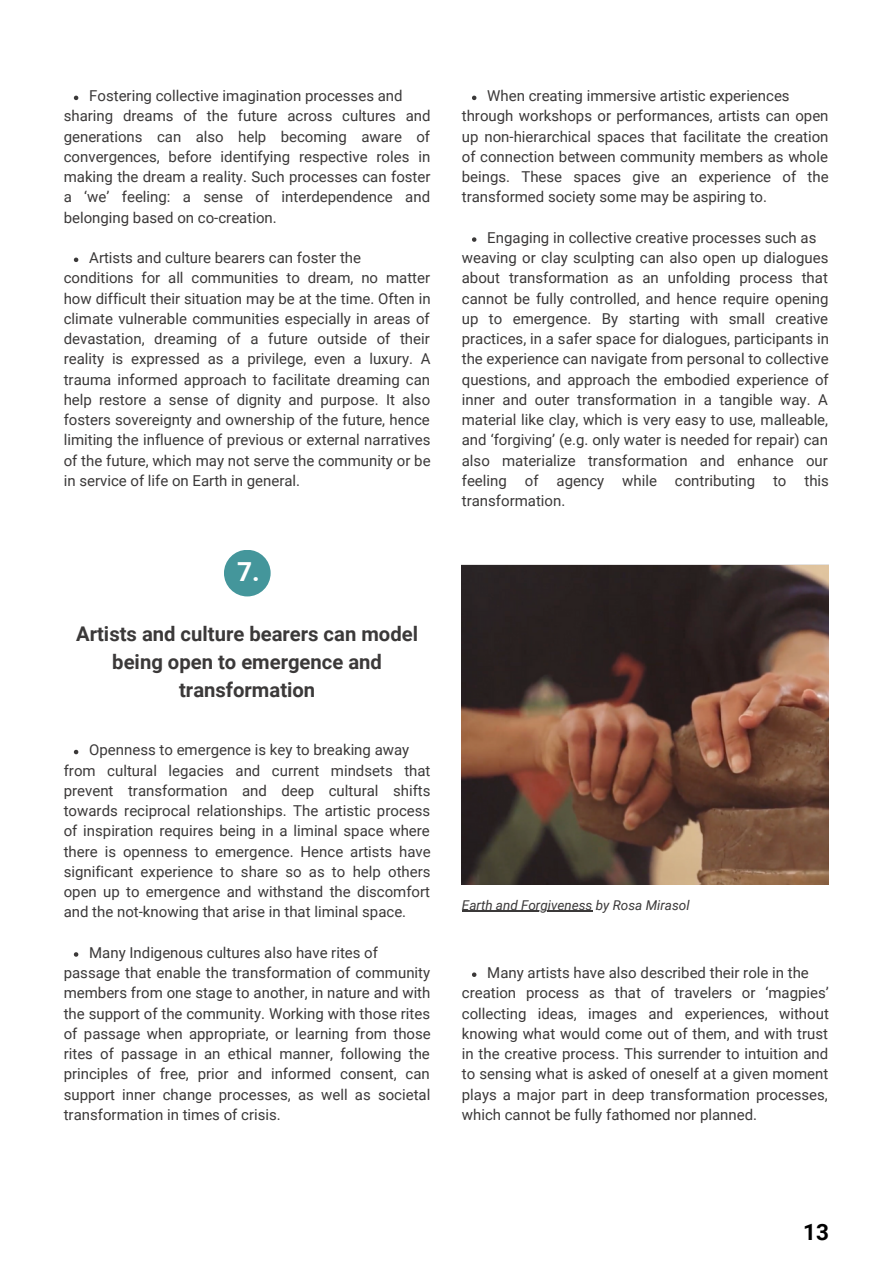
<style>
.page{position:relative;width:893px;height:1264px;background:#fff}
.page>*{position:absolute;margin:0;border:0;box-sizing:border-box;transform-origin:0 0}
.t1{font:700 26.25px "Roboto";color:#fff}
.t2{font:700 22.5px "Roboto";color:#000}
.t3{font:700 20.25px/28px "Roboto";color:#3b3939;text-align:center}
.t4{font:15px/20.2px "Roboto";color:#3b3939;text-align:justify}
.t5{font:italic 13.5px "Roboto";color:#3b3939}
</style>
<div class="page">
<div style="left:224px;top:550px;width:46px;height:46px;background:#44969b;border-radius:50%"></div>
<svg style="left:74px;top:749px;width:4px;height:5px"></svg>
<svg style="left:74px;top:952px;width:4px;height:4px"></svg>
<svg style="left:74px;top:96px;width:4px;height:4px"></svg>
<svg style="left:74px;top:257px;width:4px;height:5px"></svg>
<svg style="left:472px;top:96px;width:4px;height:4px"></svg>
<svg style="left:472px;top:237px;width:4px;height:5px"></svg>
<img style="left:462px;top:565px;width:366px;height:319px">
<hr style="left:462px;top:910px;width:130px;height:2px;background:#3b3939">
<svg style="left:472px;top:972px;width:4px;height:4px"></svg>
<p class="t4" style="left:89px;top:86px;width:315px">Fostering collective imagination processes and</p>
<p class="t4" style="left:64px;top:106px;width:368px">sharing dreams of the future across cultures and generations can also help becoming aware of convergences, before identifying respective roles in making the dream a reality. Such processes can foster a ‘we’ feeling: a sense of interdependence and belonging based on co-creation.</p>
<p class="t4" style="left:89px;top:248px;width:273px">Artists and culture bearers can foster the</p>
<p class="t4" style="left:64px;top:268px;width:368px">conditions for all communities to dream, no matter how difficult their situation may be at the time. Often in climate vulnerable communities especially in areas of devastation, dreaming of a future outside of their reality is expressed as a privilege, even a luxury. A trauma informed approach to facilitate dreaming can help restore a sense of dignity and purpose. It also fosters sovereignty and ownership of the future, hence limiting the influence of previous or external narratives of the future, which may not serve the community or be in service of life on Earth in general.</p>
<p class="t1" style="left:237px;top:557px;width:24px">7.</p>
<p class="t3" style="left:76px;top:620px;width:343px">Artists and culture bearers can model being open to emergence and transformation</p>
<p class="t4" style="left:89px;top:740px;width:321px">Openness to emergence is key to breaking away</p>
<p class="t4" style="left:64px;top:760px;width:368px">from cultural legacies and current mindsets that prevent transformation and deep cultural shifts towards reciprocal relationships. The artistic process of inspiration requires being in a liminal space where there is openness to emergence. Hence artists have significant experience to share so as to help others open up to emergence and withstand the discomfort and the not-knowing that arise in that liminal space.</p>
<p class="t4" style="left:89px;top:942px;width:290px">Many Indigenous cultures also have rites of</p>
<p class="t4" style="left:64px;top:962px;width:368px">passage that enable the transformation of community members from one stage to another, in nature and with the support of the community. Working with those rites of passage when appropriate, or learning from those rites of passage in an ethical manner, following the principles of free, prior and informed consent, can support inner change processes, as well as societal transformation in times of crisis.</p>
<p class="t4" style="left:487px;top:86px;width:304px">When creating immersive artistic experiences</p>
<p class="t4" style="left:462px;top:106px;width:368px">through workshops or performances, artists can open up non-hierarchical spaces that facilitate the creation of connection between community members as whole beings. These spaces give an experience of the transformed society some may be aspiring to.</p>
<p class="t4" style="left:487px;top:228px;width:330px">Engaging in collective creative processes such as</p>
<p class="t4" style="left:462px;top:248px;width:368px">weaving or clay sculpting can also open up dialogues about transformation as an unfolding process that cannot be fully controlled, and hence require opening up to emergence. By starting with small creative practices, in a safer space for dialogues, participants in the experience can navigate from personal to collective questions, and approach the embodied experience of inner and outer transformation in a tangible way. A material like clay, which is very easy to use, malleable, and ‘forgiving’ (e.g. only water is needed for repair) can also materialize transformation and enhance our feeling of agency while contributing to this transformation.</p>
<p class="t5" style="left:462px;top:897px;width:229px">Earth and Forgiveness by Rosa Mirasol</p>
<p class="t4" style="left:487px;top:962px;width:323px">Many artists have also described their role in the</p>
<p class="t4" style="left:462px;top:983px;width:368px">creation process as that of travelers or ‘magpies’ collecting ideas, images and experiences, without knowing what would come out of them, and with trust in the creative process. This surrender to intuition and to sensing what is asked of oneself at a given moment plays a major part in deep transformation processes, which cannot be fully fathomed nor planned.</p>
<p class="t2" style="left:803px;top:1218px;width:27px">13</p>
</div>
